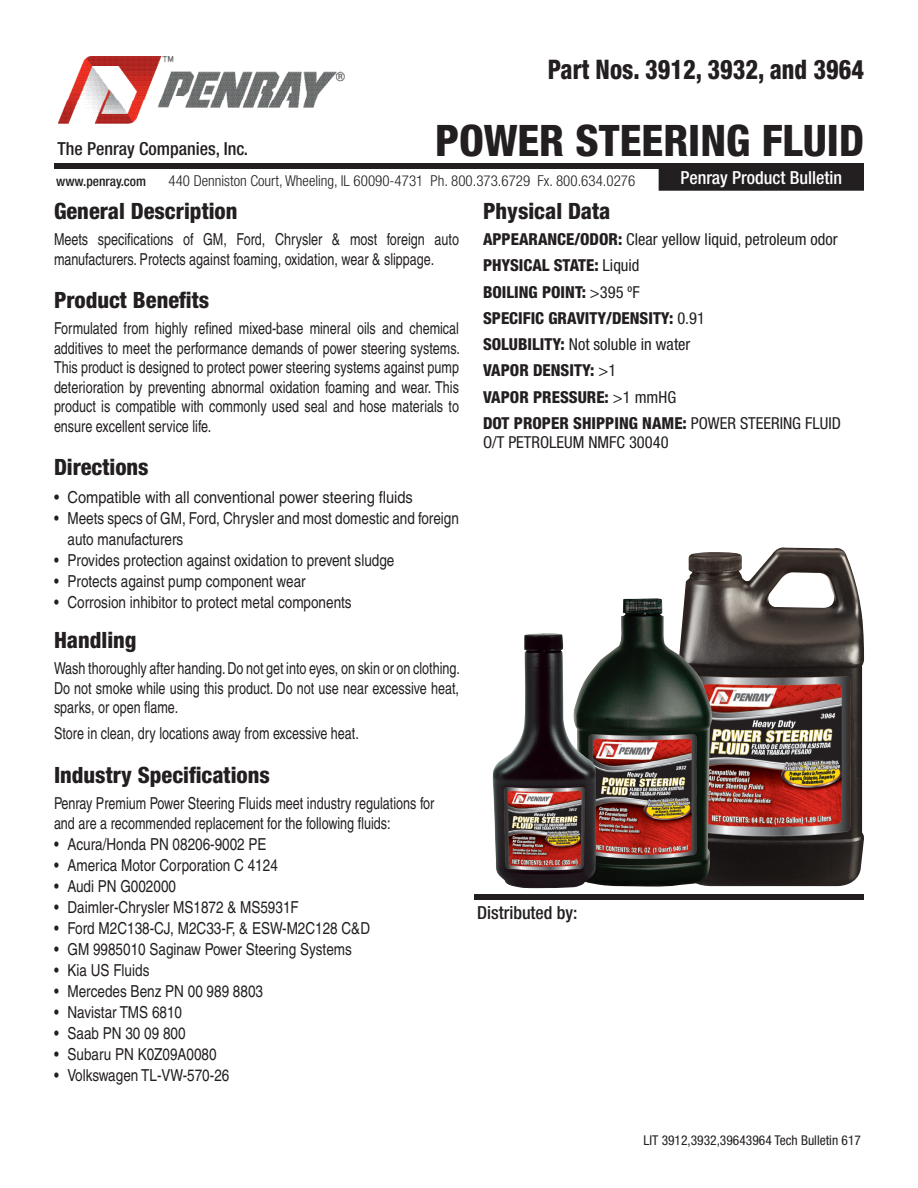
<style>
.page{position:relative;width:918px;height:1188px;background:#fff}
.page>*{position:absolute;margin:0;border:0;box-sizing:border-box;transform-origin:0 0}
.t1{font:800 condensed 43.5px "Helvetica Neue";color:#231f20}
._99_Product{font:800 condensed 27px "Helvetica Neue";color:#231f20;scale:.9 1}
._01_Para_Header{font:800 condensed 22.5px "Helvetica Neue";color:#231f20}
.t2{font:500 condensed 18px "Helvetica Neue";color:#231f20}
.t3{font:500 condensed 18px "Helvetica Neue";color:#fff}
._03_Para_Text_LAST{font:condensed 16.5px/19.5px "Helvetica";color:#231f20;scale:.93 1}
._03_Para_Text_LAST-2{font:condensed 16.5px/21px "Helvetica";color:#231f20}
._02_Para_Text{font:condensed 16.5px/19.5px "Helvetica";color:#231f20;text-align:justify;scale:.93 1}
.Phy_Data__Leader__te{font:condensed 16.5px/19.5px "Helvetica Neue";color:#231f20}
.Phy_Data__Leader__te-2{font:800 condensed 16.5px "Helvetica Neue";color:#231f20}
._03_Para_Text_LAST-3{font:condensed 16.5px "Helvetica";color:#231f20;scale:1.08 1}
.t4{font:300 condensed 15px "Helvetica Neue";color:#231f20}
.Phy_Data__Leader__te-3{font:condensed 13.5px "Helvetica Neue";color:#231f20}
.t5{font:500 condensed 13.5px "Helvetica Neue";color:#231f20}
.s1{font-weight:800}
.s2{font-weight:400}
</style>
<div class="page">
<div style="left:659px;top:165px;width:204px;height:25px;background:#231f20"></div>
<div style="left:659px;top:164px;width:205px;height:27px;border:2px solid #231f20"></div>
<div style="left:54px;top:164px;width:810px;height:5px;background:#231f20"></div>
<div style="left:474px;top:894px;width:390px;height:6px;background:#231f20"></div>
<img style="left:58px;top:57px;width:286px;height:66px">
<img style="left:684px;top:547px;width:181px;height:340px">
<img style="left:596px;top:598px;width:116px;height:289px">
<img style="left:492px;top:633px;width:104px;height:255px">
<p class="_99_Product" style="left:548px;top:53px;width:353px">Part Nos. 3912, 3932, and 3964</p>
<p class="t1" style="left:435px;top:113px;width:430px">POWER STEERING FLUID</p>
<p class="t2" style="left:58px;top:138px;width:192px">The Penray Companies, Inc.</p>
<p class="t5" style="left:56px;top:173px;width:92px">www.penray.com</p>
<p class="t4" style="left:169px;top:172px;width:468px">440 Denniston Court, Wheeling, IL 60090-4731 Ph. 800.373.6729 Fx. 800.634.0276</p>
<p class="t3" style="left:680px;top:167px;width:163px">Penray Product Bulletin</p>
<p class="_01_Para_Header" style="left:54px;top:197px;width:185px">General Description</p>
<p class="_03_Para_Text_LAST" style="left:54px;top:229px;width:437px">Meets specifications of GM, Ford, Chrysler &amp; most foreign auto manufacturers. Protects against foaming, oxidation, wear &amp; slippage.</p>
<p class="_01_Para_Header" style="left:54px;top:286px;width:157px">Product Benefits</p>
<p class="_03_Para_Text_LAST" style="left:54px;top:319px;width:438px;text-align:justify">Formulated from highly refined mixed-base mineral oils and chemical additives to meet the performance demands of power steering systems.<br>This product is designed to protect power steering systems against pump deterioration by preventing abnormal oxidation foaming and wear. This product is compatible with commonly used seal and hose materials to ensure excellent service life.</p>
<p class="_01_Para_Header" style="left:54px;top:453px;width:96px">Directions</p>
<p class="_03_Para_Text_LAST-3" style="left:54px;top:488px;width:334px">• Compatible with all conventional power steering fluids</p>
<p class="_03_Para_Text_LAST-2" style="left:68px;top:508px;width:393px;text-indent:-14px">• Meets specs of GM, Ford, Chrysler and most domestic and foreign auto manufacturers</p>
<p class="_03_Para_Text_LAST-2" style="left:54px;top:550px;width:342px">• Provides protection against oxidation to prevent sludge</p>
<p class="_03_Para_Text_LAST-2" style="left:54px;top:571px;width:253px">• Protects against pump component wear</p>
<p class="_03_Para_Text_LAST-2" style="left:54px;top:592px;width:299px">• Corrosion inhibitor to protect metal components</p>
<p class="_01_Para_Header" style="left:54px;top:626px;width:84px">Handling</p>
<p class="_02_Para_Text" style="left:54px;top:658px;width:438px">Wash thoroughly after handing. Do not get into eyes, on skin or on clothing.<br>Do not smoke while using this product. Do not use near excessive heat, sparks, or open flame.</p>
<p class="_03_Para_Text_LAST" style="left:54px;top:724px;width:329px">Store in clean, dry locations away from excessive heat.</p>
<p class="_01_Para_Header" style="left:54px;top:761px;width:217px">Industry Specifications</p>
<p class="_02_Para_Text" style="left:54px;top:793px;width:410px">Penray Premium Power Steering Fluids meet industry regulations for and are a recommended replacement for the following fluids:</p>
<p class="_03_Para_Text_LAST-2" style="left:54px;top:833px;width:214px">• Acura/Honda PN 08206-9002 PE</p>
<p class="_03_Para_Text_LAST-2" style="left:54px;top:854px;width:225px">• America Motor Corporation C 4124</p>
<p class="_03_Para_Text_LAST-2" style="left:54px;top:875px;width:124px">• Audi PN G002000</p>
<p class="_03_Para_Text_LAST-2" style="left:54px;top:896px;width:246px">• Daimler-Chrysler MS1872 &amp; MS5931F</p>
<p class="_03_Para_Text_LAST-2" style="left:54px;top:917px;width:318px">• Ford M2C138-CJ, M2C33-F, &amp; ESW-M2C128 C&amp;D</p>
<p class="_03_Para_Text_LAST-2" style="left:54px;top:938px;width:299px">• GM 9985010 Saginaw Power Steering Systems</p>
<p class="_03_Para_Text_LAST-2" style="left:54px;top:959px;width:97px">• Kia US Fluids</p>
<p class="_03_Para_Text_LAST-2" style="left:54px;top:980px;width:211px">• Mercedes Benz PN 00 989 8803</p>
<p class="_03_Para_Text_LAST-2" style="left:54px;top:1001px;width:130px">• Navistar TMS 6810</p>
<p class="_03_Para_Text_LAST-2" style="left:54px;top:1022px;width:133px">• Saab PN 30 09 800</p>
<p class="_03_Para_Text_LAST-2" style="left:54px;top:1043px;width:164px">• Subaru PN K0Z09A0080</p>
<p class="_03_Para_Text_LAST-2" style="left:54px;top:1064px;width:177px">• Volkswagen TL-VW-570-26</p>
<p class="_01_Para_Header" style="left:483px;top:197px;width:129px">Physical Data</p>
<p class="Phy_Data__Leader__te" style="left:483px;top:229px;width:356px"><span class="s1">APPEARANCE/ODOR:</span> Clear yellow liquid, petroleum odor</p>
<p class="Phy_Data__Leader__te-2" style="left:483px;top:255px;width:158px">PHYSICAL STATE: <span class="s2">Liquid</span></p>
<p class="Phy_Data__Leader__te-2" style="left:483px;top:281px;width:158px">BOILING POINT: <span class="s2">&gt;395 ºF</span></p>
<p class="Phy_Data__Leader__te-2" style="left:483px;top:308px;width:224px">SPECIFIC GRAVITY/DENSITY: <span class="s2">0.91</span></p>
<p class="Phy_Data__Leader__te" style="left:483px;top:334px;width:209px"><span class="s1">SOLUBILITY:</span> Not soluble in water</p>
<p class="Phy_Data__Leader__te-2" style="left:483px;top:360px;width:135px">VAPOR DENSITY: <span class="s2">&gt;1</span></p>
<p class="Phy_Data__Leader__te-2" style="left:483px;top:386px;width:195px">VAPOR PRESSURE: <span class="s2">&gt;1 mmHG</span></p>
<p class="Phy_Data__Leader__te" style="left:483px;top:413px;width:359px"><span class="s1">DOT PROPER SHIPPING NAME:</span> POWER STEERING FLUID<br>O/T PETROLEUM NMFC 30040</p>
<p class="t2" style="left:477px;top:901px;width:102px">Distributed by:</p>
<p class="Phy_Data__Leader__te-3" style="left:643px;top:1132px;width:219px">LIT 3912,3932,39643964 Tech Bulletin 617</p>
</div>
